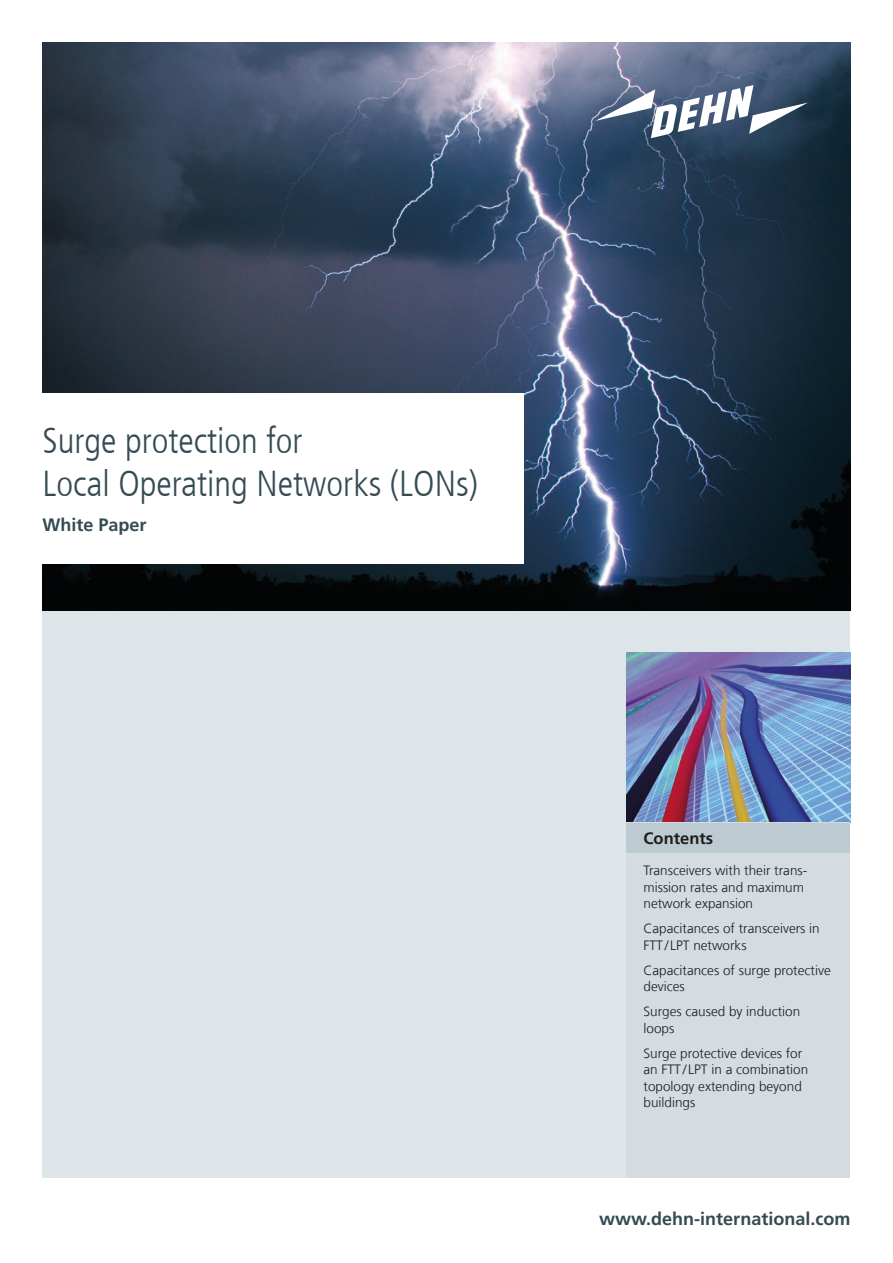
<style>
.page{position:relative;width:893px;height:1263px;background:#fff}
.page>*{position:absolute;margin:0;border:0;box-sizing:border-box;transform-origin:0 0}
.t1{font:300 condensed 36px/43.2px "Frutiger LT Com";color:#354b54}
.t2{font:700 18px "Frutiger LT Com";color:#354b54}
.t3{font:700 16.5px "Frutiger LT Com";color:#1d1d1b}
.t4{font:300 13.5px/16.5px "Frutiger LT Com";color:#1d1d1b}
</style>
<div class="page">
<div style="left:43px;top:43px;width:807px;height:1135px;background:#dee5e9"></div>
<img style="left:43px;top:43px;width:807px;height:567px">
<img style="left:626px;top:653px;width:224px;height:169px">
<div style="left:0;top:393px;width:523px;height:170px;background:#fff"></div>
<div style="left:626px;top:823px;width:224px;height:355px;background:#d4dce2"></div>
<div style="left:626px;top:823px;width:224px;height:29px;background:#becad1"></div>
<svg style="left:595px;top:85px;width:213px;height:53px"></svg>
<h1 class="t1" style="left:43px;top:419px;width:437px">Surge protection for<br>Local Operating Networks (LONs)</h1>
<h2 class="t2" style="left:43px;top:514px;width:106px">White Paper</h2>
<p class="t3" style="left:643px;top:828px;width:71px">Contents</p>
<p class="t4" style="left:643px;top:862px;width:165px">Transceivers with their trans&shy;mission rates and maximum network expansion</p>
<p class="t4" style="left:643px;top:920px;width:178px">Capacitances of transceivers in<br>FTT / LPT networks</p>
<p class="t4" style="left:643px;top:962px;width:189px">Capacitances of surge protective devices</p>
<p class="t4" style="left:643px;top:1003px;width:158px">Surges caused by induction loops</p>
<p class="t4" style="left:643px;top:1045px;width:166px">Surge protective devices for an FTT / LPT in a combination topology extending beyond buildings</p>
<h2 class="t2" style="left:599px;top:1209px;width:253px">www.dehn-international.com</h2>
</div>
